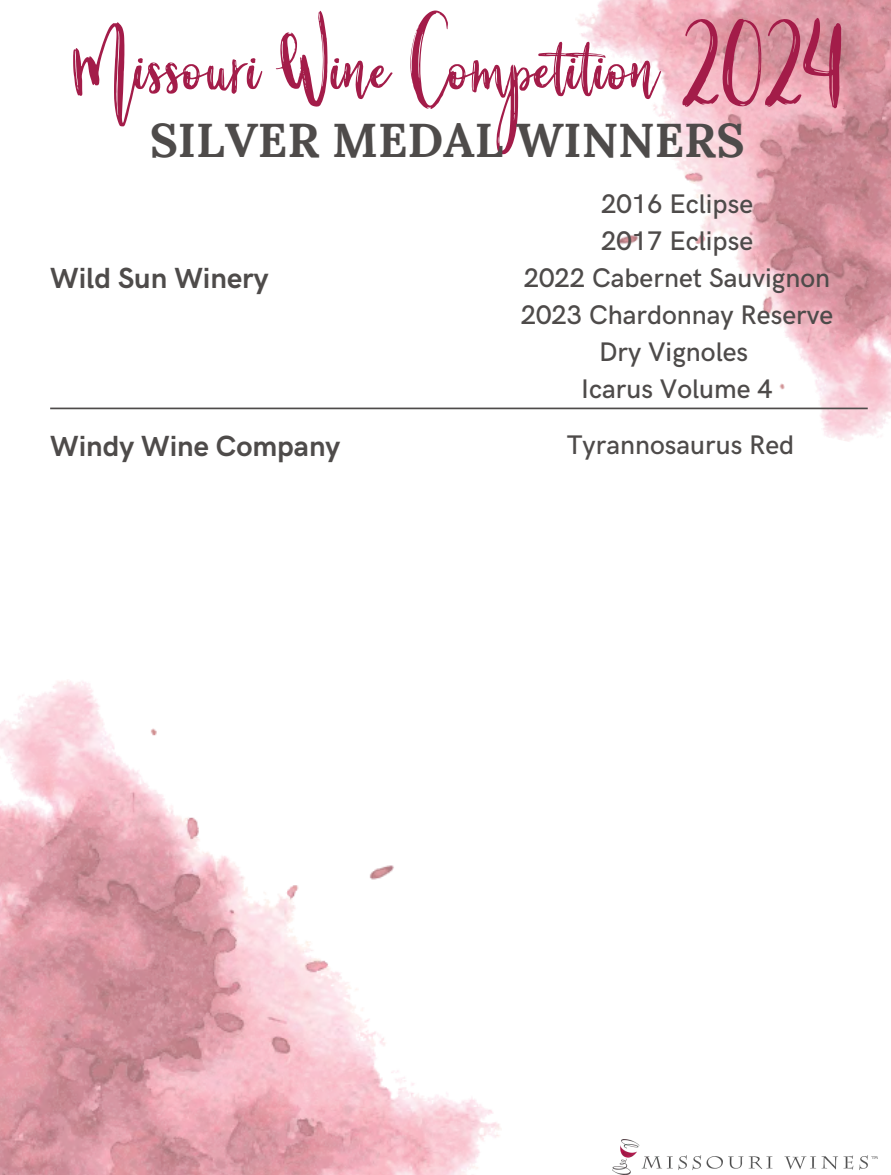
<style>
.page{position:relative;width:891px;height:1175px;background:#fff}
.page>*{position:absolute;margin:0;border:0;box-sizing:border-box;transform-origin:0 0}
.t1{font:180px "Smaragdines Script";color:#a31c49}
.t2{font:700 47.25px "Lora";color:#4e4b4a}
.t3{font:700 29.25px "HK Grotesk";color:#4e4b4a}
.t4{font:500 27px "HK Grotesk";color:#4e4b4a}
</style>
<div class="page">
<img style="left:0;top:680px;width:501px;height:494px">
<img style="left:501px;top:0;width:390px;height:442px">
<img style="left:613px;top:1139px;width:264px;height:35px">
<hr style="left:50px;top:407px;width:818px;height:2px;background:#4e4b4a">
<p class="t1" style="left:75px;top:-57px;width:770px">Missouri Wine Competition 2024</p>
<h2 class="t2" style="left:150px;top:109px;width:596px">SILVER MEDAL WINNERS</h2>
<p class="t3" style="left:50px;top:262px;width:220px">Wild Sun Winery</p>
<p class="t4" style="left:601px;top:188px;width:154px">2016 Eclipse</p>
<p class="t4" style="left:601px;top:225px;width:154px">2017 Eclipse</p>
<p class="t4" style="left:524px;top:263px;width:308px">2022 Cabernet Sauvignon</p>
<p class="t4" style="left:521px;top:300px;width:314px">2023 Chardonnay Reserve</p>
<p class="t4" style="left:599px;top:337px;width:151px">Dry Vignoles</p>
<p class="t4" style="left:581px;top:374px;width:193px">Icarus Volume 4</p>
<p class="t3" style="left:50px;top:429px;width:292px">Windy Wine Company</p>
<p class="t4" style="left:567px;top:430px;width:229px">Tyrannosaurus Red</p>
</div>
